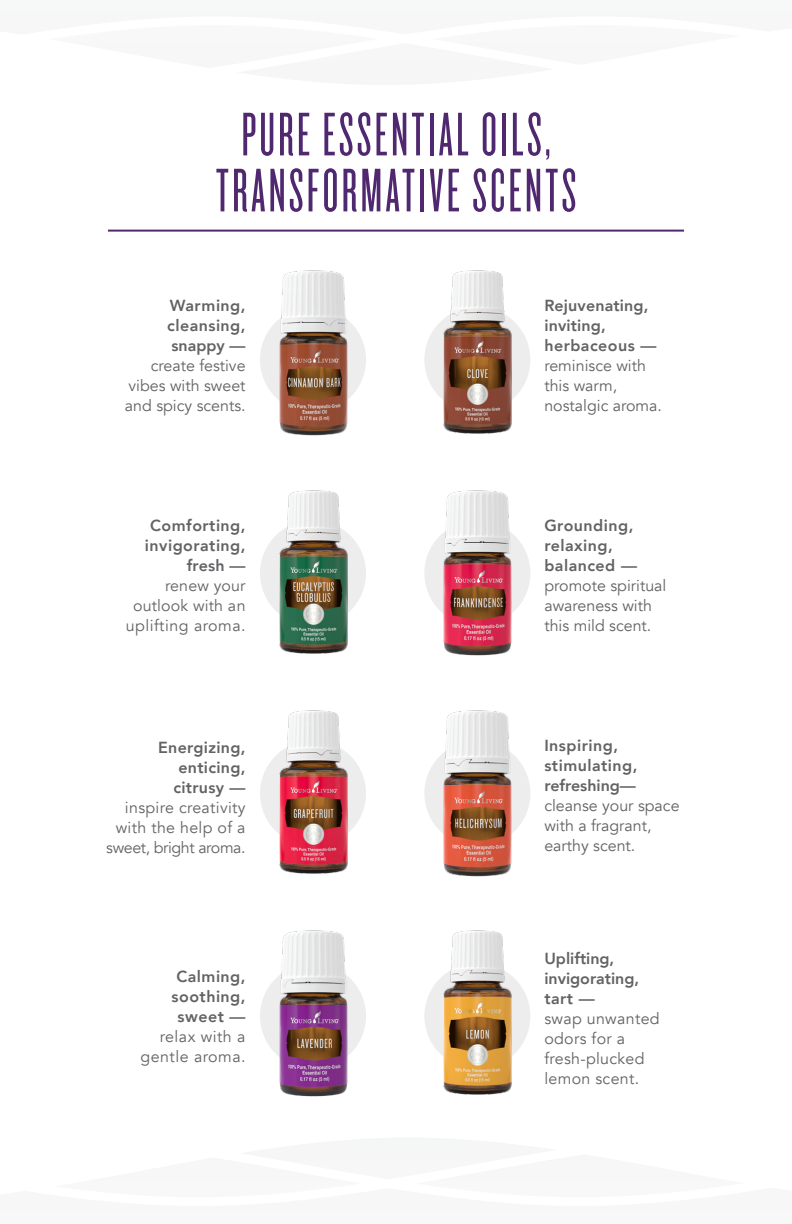
<style>
.page{position:relative;width:792px;height:1224px;background:#fff}
.page>*{position:absolute;margin:0;border:0;box-sizing:border-box;transform-origin:0 0}
.t1{font:64px/56px "Knockout 26 Junior Flywght";letter-spacing:.05em;color:#50286f;text-align:center}
.t2{font:16px/20px "Avenir";color:#636366}
.t3{font:16px/20px "Avenir";letter-spacing:.02em;color:#636366;text-align:right}
.t4{font:800 16px/20px "Avenir";letter-spacing:.03em;color:#636366;text-align:right}
.s1{font-weight:800}
.s2{font-weight:400}
</style>
<div class="page">
<div style="left:424px;top:307px;width:106px;height:106px;background:#ededee;border-radius:50%"></div>
<div style="left:424px;top:520px;width:106px;height:106px;background:#ededee;border-radius:50%"></div>
<div style="left:424px;top:740px;width:106px;height:106px;background:#ededee;border-radius:50%"></div>
<div style="left:424px;top:963px;width:106px;height:106px;background:#ededee;border-radius:50%"></div>
<div style="left:260px;top:307px;width:106px;height:106px;background:#ededee;border-radius:50%"></div>
<div style="left:260px;top:520px;width:106px;height:106px;background:#ededee;border-radius:50%"></div>
<div style="left:260px;top:740px;width:106px;height:106px;background:#ededee;border-radius:50%"></div>
<div style="left:260px;top:963px;width:106px;height:106px;background:#ededee;border-radius:50%"></div>
<hr style="left:108px;top:230px;width:576px;height:2px;background:#50286f">
<img style="left:279px;top:270px;width:68px;height:166px">
<img style="left:443px;top:270px;width:68px;height:163px">
<img style="left:279px;top:711px;width:68px;height:163px">
<img style="left:443px;top:711px;width:68px;height:165px">
<img style="left:279px;top:491px;width:68px;height:163px">
<img style="left:443px;top:491px;width:68px;height:165px">
<img style="left:279px;top:931px;width:68px;height:165px">
<img style="left:443px;top:931px;width:68px;height:163px">
<p class="t1" style="left:216px;top:106px;width:362px">PURE ESSENTIAL OILS,<br>TRANSFORMATIVE SCENTS</p>
<p class="t2" style="left:125px;top:296px;width:122px;text-align:right"><span class="s1">Warming, cleansing, snappy — </span>create festive vibes with sweet and spicy scents.</p>
<p class="t2" style="left:544px;top:296px;width:119px"><span class="s1">Rejuvenating, inviting, herbaceous — </span>reminisce with this warm, nostalgic aroma.</p>
<p class="t2" style="left:126px;top:516px;width:121px;text-align:right"><span class="s1">Comforting, invigorating, fresh —<br></span>renew your outlook with an uplifting aroma.</p>
<p class="t2" style="left:544px;top:516px;width:123px"><span class="s1">Grounding, relaxing, balanced — </span>promote spiritual awareness with this mild scent.</p>
<p class="t3" style="left:106px;top:738px;width:141px"><span class="s1">Energizing, enticing,<br>citrusy —<br></span>inspire creativity with the help of a sweet, bright aroma.</p>
<p class="t4" style="left:544px;top:736px;width:75px">Inspiring,</p>
<p class="t2" style="left:544px;top:756px;width:137px"><span class="s1">stimulating, refreshing— </span>cleanse your space with a fragrant, earthy scent.</p>
<p class="t4" style="left:141px;top:967px;width:107px">Calming, soothing, sweet — <span class="s2">relax with a gentle aroma.</span></p>
<p class="t3" style="left:544px;top:949px;width:117px;text-align:left"><span class="s1">Uplifting, invigorating, tart —<br></span>swap unwanted odors for a fresh-plucked lemon scent.</p>
</div>
